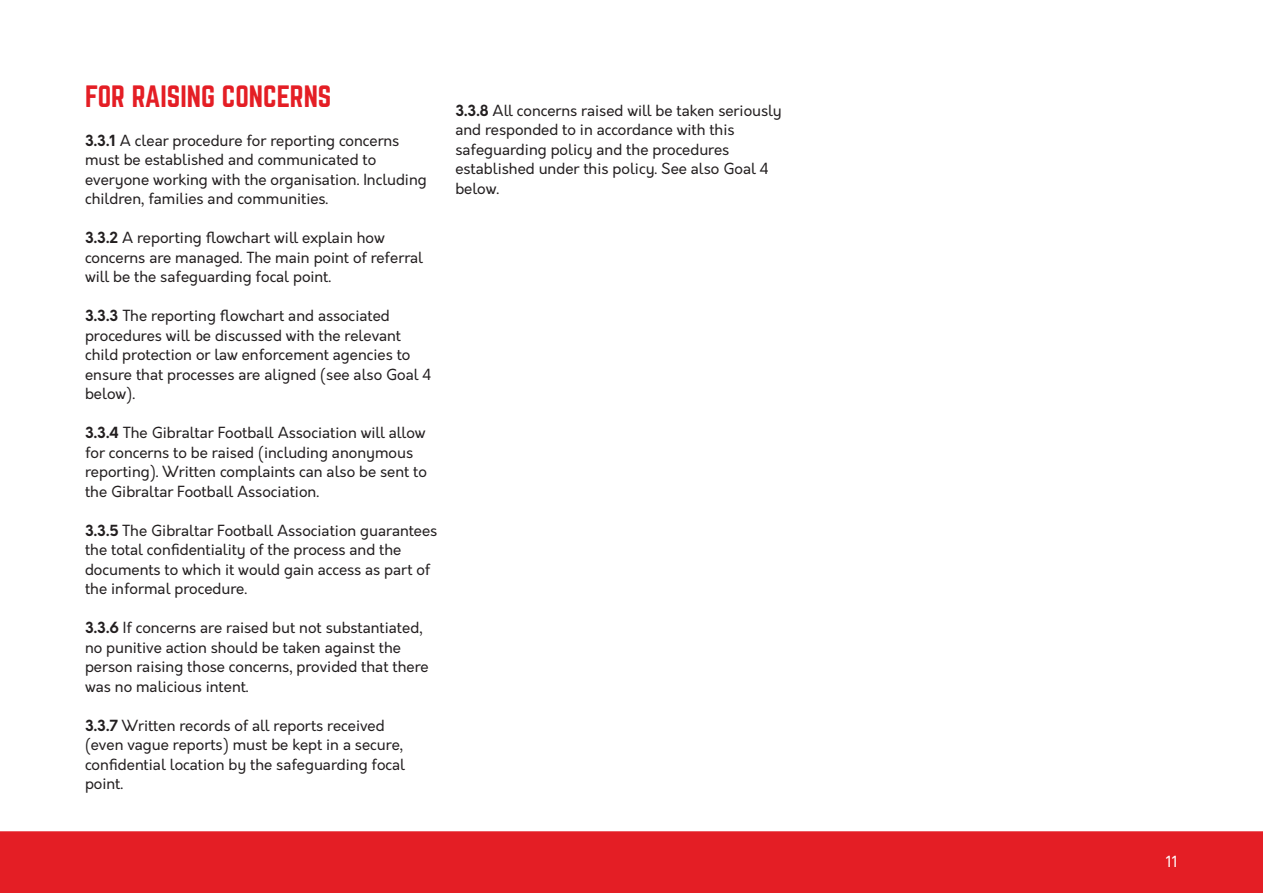
<style>
.page{position:relative;width:1263px;height:893px;background:#fff}
.page>*{position:absolute;margin:0;border:0;box-sizing:border-box;transform-origin:0 0}
.body_1{font:27px "Norwester";color:#e41e25}
.body_1-2{font:15px/19.5px "Orkney";color:#231f20}
.t1{font:15px "Orkney";color:#fff}
.s1{font-weight:700}
</style>
<div class="page">
<div style="left:0;top:831px;width:1263px;height:62px;background:#e41e25"></div>
<p class="body_1" style="left:85px;top:83px;width:248px">FOR RAISING CONCERNS</p>
<p class="body_1-2" style="left:85px;top:131px;width:343px"><span class="s1">3.3.1</span> A clear procedure for reporting concerns must be established and communicated to everyone working with the organisation. Including children, families and communities.</p>
<p class="body_1-2" style="left:85px;top:228px;width:340px"><span class="s1">3.3.2</span> A reporting flowchart will explain how concerns are managed. The main point of referral will be the safeguarding focal point.</p>
<p class="body_1-2" style="left:85px;top:306px;width:348px"><span class="s1">3.3.3</span> The reporting flowchart and associated procedures will be discussed with the relevant child protection or law enforcement agencies to ensure that processes are aligned (see also Goal 4 below).</p>
<p class="body_1-2" style="left:85px;top:423px;width:343px"><span class="s1">3.3.4</span> The Gibraltar Football Association will allow for concerns to be raised (including anonymous reporting). Written complaints can also be sent to the Gibraltar Football Association.</p>
<p class="body_1-2" style="left:85px;top:521px;width:354px"><span class="s1">3.3.5</span> The Gibraltar Football Association guarantees the total confidentiality of the process and the documents to which it would gain access as part of the informal procedure.</p>
<p class="body_1-2" style="left:85px;top:618px;width:345px"><span class="s1">3.3.6</span> If concerns are raised but not substantiated, no punitive action should be taken against the person raising those concerns, provided that there was no malicious intent.</p>
<p class="body_1-2" style="left:85px;top:716px;width:322px"><span class="s1">3.3.7</span> Written records of all reports received (even vague reports) must be kept in a secure, confidential location by the safeguarding focal point.</p>
<p class="body_1-2" style="left:455px;top:101px;width:328px"><span class="s1">3.3.8</span> All concerns raised will be taken seriously and responded to in accordance with this safeguarding policy and the procedures established under this policy. See also Goal 4 below.</p>
<p class="t1" style="left:1166px;top:852px;width:13px">11</p>
</div>
